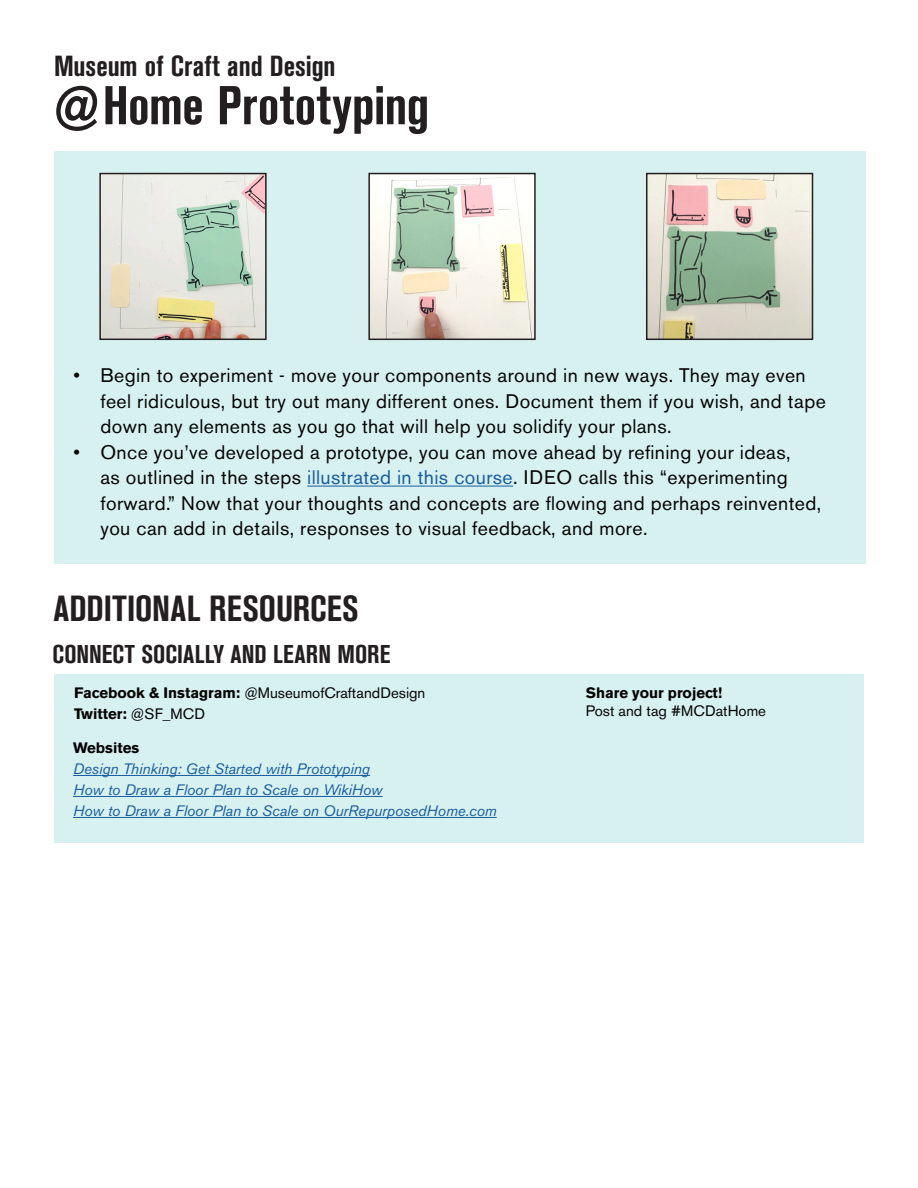
<style>
.page{position:relative;width:918px;height:1188px;background:#fff}
.page>*{position:absolute;margin:0;border:0;box-sizing:border-box;transform-origin:0 0}
.t1{font:700 condensed 54px "Akzidenz Grotesk BE";color:#231f20}
.t2{font:700 condensed 36px "Akzidenz Grotesk BE";color:#231f20}
.t3{font:700 condensed 28.8px "Akzidenz Grotesk BE";color:#231f20}
.t4{font:700 condensed 25.5px "Akzidenz Grotesk BE";letter-spacing:.01em;color:#231f20}
.t5{font:19.5px/25.5px "Akzidenz Grotesk BE";letter-spacing:.02em;color:#040503}
.t6{font:italic 15px "Akzidenz Grotesk BE";color:#175d9e}
.t7{font:15px "Akzidenz Grotesk BE";color:#040503}
.t8{font:700 15px "Akzidenz Grotesk BE";color:#040503}
.s1{font-stretch:normal}
.s2{color:#175d9e}
.s3{font-weight:700}
.s4{font-weight:400}
</style>
<div class="page">
<div style="left:54px;top:151px;width:811px;height:413px;background:#d7f0f0"></div>
<div style="left:54px;top:674px;width:810px;height:168px;background:#d7f0f0"></div>
<img style="left:102px;top:176px;width:162px;height:161px">
<div style="left:99px;top:173px;width:168px;height:167px;border:2px solid #231f20"></div>
<img style="left:371px;top:176px;width:162px;height:161px">
<div style="left:368px;top:173px;width:168px;height:167px;border:2px solid #231f20"></div>
<hr style="left:73px;top:775px;width:297px;height:1px;background:#175d9e">
<hr style="left:73px;top:796px;width:310px;height:1px;background:#175d9e">
<hr style="left:73px;top:817px;width:424px;height:1px;background:#175d9e">
<img style="left:649px;top:176px;width:161px;height:161px">
<div style="left:646px;top:173px;width:167px;height:167px;border:2px solid #231f20"></div>
<hr style="left:307px;top:486px;width:206px;height:1px;background:#175d9e">
<p class="t3" style="left:54px;top:49px;width:283px">Museum of Craft and Design</p>
<p class="t1" style="left:52px;top:75px;width:378px"><span class="s1">@</span>Home Prototyping</p>
<p class="t5" style="left:100px;top:363px;width:727px;text-indent:-27px">• Begin to experiment - move your components around in new ways. They may even feel ridiculous, but try out many different ones. Document them if you wish, and tape down any elements as you go that will help you solidify your plans.</p>
<p class="t5" style="left:100px;top:439px;width:722px;text-indent:-27px">• Once you’ve developed a prototype, you can move ahead by refining your ideas,<br>as outlined in the steps <span class="s2">illustrated in this course</span>. IDEO calls this “experimenting forward.” Now that your thoughts and concepts are flowing and perhaps reinvented, you can add in details, responses to visual feedback, and more.</p>
<p class="t2" style="left:53px;top:588px;width:307px">ADDITIONAL RESOURCES</p>
<p class="t4" style="left:52px;top:639px;width:339px">CONNECT SOCIALLY AND LEARN MORE</p>
<p class="t7" style="left:74px;top:683px;width:353px"><span class="s3">Facebook &amp; Instagram:</span> @MuseumofCraftandDesign</p>
<p class="t8" style="left:74px;top:705px;width:132px">Twitter: <span class="s4">@SF_MCD</span></p>
<p class="t8" style="left:73px;top:739px;width:68px">Websites</p>
<p class="t6" style="left:73px;top:760px;width:298px">Design Thinking: Get Started with Prototyping</p>
<p class="t6" style="left:73px;top:781px;width:311px">How to Draw a Floor Plan to Scale on WikiHow</p>
<p class="t6" style="left:73px;top:802px;width:425px">How to Draw a Floor Plan to Scale on OurRepurposedHome.com</p>
<p class="t8" style="left:586px;top:684px;width:138px">Share your project!</p>
<p class="t7" style="left:586px;top:701px;width:182px">Post and tag #MCDatHome</p>
</div>
